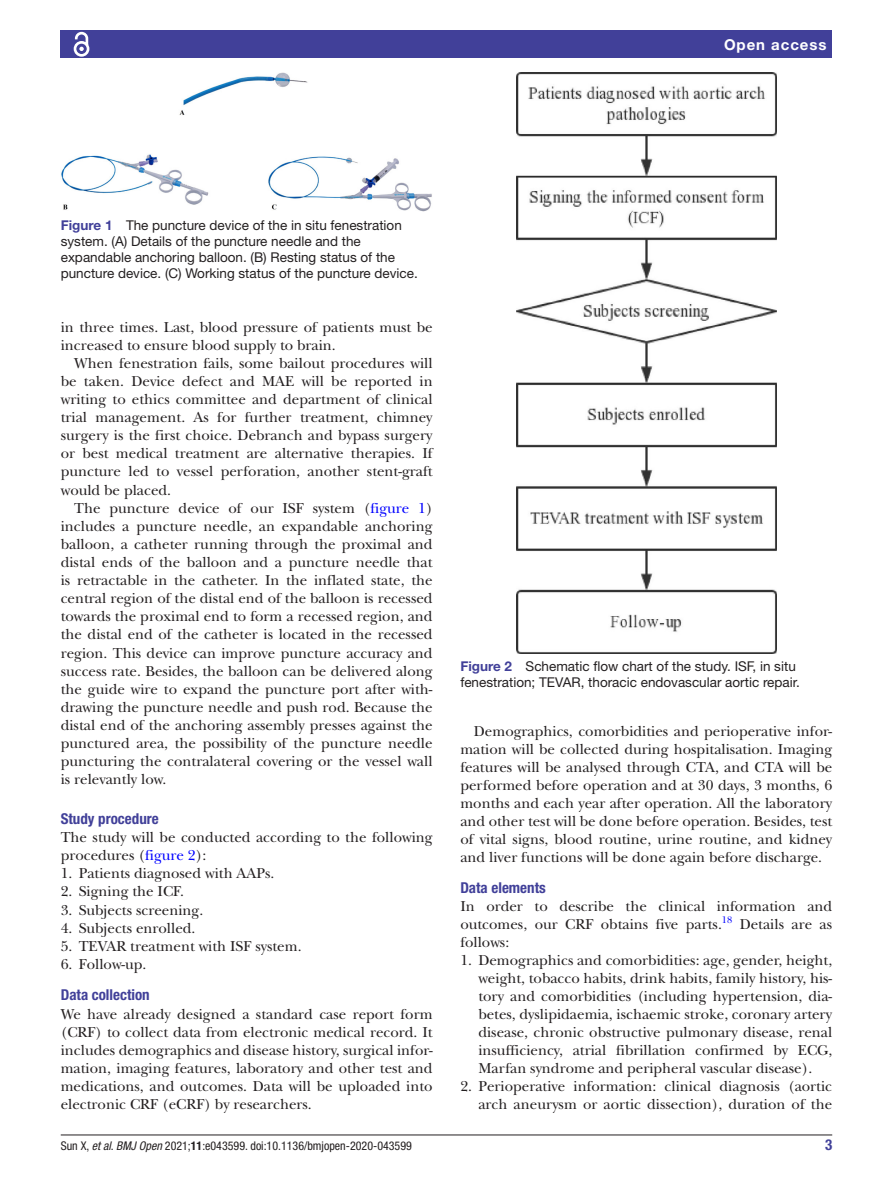
<style>
.page{position:relative;width:893px;height:1191px;background:#fff}
.page>*{position:absolute;margin:0;border:0;box-sizing:border-box;transform-origin:0 0}
.t1{font:15px/18.1px "New Baskerville";color:#231f20;text-align:justify}
.t2{font:700 condensed 15px "Helvetica Neue LT Std";color:#414099}
.t3{font:700 15px "Helvetica Neue LT Std";letter-spacing:.065em;color:#fff}
.t4{font:13.5px/16.2px "Helvetica Neue LT Std";color:#231f20}
.t5{font:condensed 12px "Helvetica Neue LT Std";color:#231f20}
.t6{font:9.9px "New Baskerville";color:#00f}
.s1{font-weight:700;color:#414099}
.s2{color:#00f}
.s3{font-style:italic}
.s4{font-weight:700}
</style>
<div class="page">
<hr style="left:61px;top:1134px;width:771px;height:1px;background:#231f20">
<div style="left:61px;top:31px;width:771px;height:27px;background:#414099"></div>
<svg style="left:73px;top:31px;width:17px;height:26px"></svg>
<img style="left:61px;top:73px;width:371px;height:139px">
<img style="left:516px;top:73px;width:260px;height:580px">
<p class="t3" style="left:724px;top:35px;width:104px">Open access</p>
<p class="t4" style="left:61px;top:216px;width:359px"><span class="s1">Figure 1</span> The puncture device of the in situ fenestration system. (A) Details of the puncture needle and the expandable anchoring balloon. (B) Resting status of the puncture device. (C) Working status of the puncture device.</p>
<p class="t1" style="left:61px;top:318px;width:373px">in three times. Last, blood pressure of patients must be increased to ensure blood supply to brain.</p>
<p class="t1" style="left:61px;top:354px;width:373px;text-indent:14px">When fenestration fails, some bailout procedures will be taken. Device defect and MAE will be reported in writing to ethics committee and department of clinical trial management. As for further treatment, chimney surgery is the first choice. Debranch and bypass surgery or best medical treatment are alternative therapies. If puncture led to vessel perforation, another stent-graft would be placed.</p>
<p class="t1" style="left:61px;top:499px;width:373px;text-indent:14px">The puncture device of our ISF system (<span class="s2">figure 1</span>) includes a puncture needle, an expandable anchoring balloon, a catheter running through the proximal and distal ends of the balloon and a puncture needle that is retractable in the catheter. In the inflated state, the central region of the distal end of the balloon is recessed towards the proximal end to form a recessed region, and the distal end of the catheter is located in the recessed region. This device can improve puncture accuracy and success rate. Besides, the balloon can be delivered along the guide wire to expand the puncture port after with&shy;drawing the puncture needle and push rod. Because the distal end of the anchoring assembly presses against the punctured area, the possibility of the puncture needle puncturing the contralateral covering or the vessel wall is relevantly low.</p>
<p class="t2" style="left:61px;top:809px;width:100px">Study procedure</p>
<p class="t1" style="left:61px;top:828px;width:373px">The study will be conducted according to the following procedures (<span class="s2">figure 2</span>):</p>
<p class="t1" style="left:61px;top:864px;width:215px">1. Patients diagnosed with AAPs.</p>
<p class="t1" style="left:61px;top:882px;width:125px">2. Signing the ICF.</p>
<p class="t1" style="left:61px;top:900px;width:144px">3. Subjects screening.</p>
<p class="t1" style="left:61px;top:918px;width:136px">4. Subjects enrolled.</p>
<p class="t1" style="left:61px;top:937px;width:242px">5. TEVAR treatment with ISF system.</p>
<p class="t1" style="left:61px;top:955px;width:87px">6. Follow-up.</p>
<p class="t2" style="left:61px;top:986px;width:91px">Data collection</p>
<p class="t1" style="left:61px;top:1004px;width:373px">We have already designed a standard case report form (CRF) to collect data from electronic medical record. It includes demographics and disease history, surgical infor&shy;mation, imaging features, laboratory and other test and medications, and outcomes. Data will be uploaded into electronic CRF (eCRF) by researchers.</p>
<p class="t4" style="left:460px;top:658px;width:341px"><span class="s1">Figure 2</span> Schematic flow chart of the study. ISF, in situ fenestration; TEVAR, thoracic endovascular aortic repair.</p>
<p class="t1" style="left:460px;top:722px;width:373px;text-indent:13px">Demographics, comorbidities and perioperative infor&shy;mation will be collected during hospitalisation. Imaging features will be analysed through CTA, and CTA will be performed before operation and at 30 days, 3 months, 6 months and each year after operation. All the laboratory and other test will be done before operation. Besides, test of vital signs, blood routine, urine routine, and kidney and liver functions will be done again before discharge.</p>
<p class="t2" style="left:460px;top:879px;width:87px">Data elements</p>
<p class="t1" style="left:460px;top:897px;width:373px">In order to describe the clinical information and outcomes, our CRF obtains five parts.</p>
<p class="t6" style="left:722px;top:913px;width:12px">18</p>
<p class="t1" style="left:740px;top:915px;width:94px">Details are as</p>
<p class="t1" style="left:460px;top:933px;width:50px">follows:</p>
<p class="t1" style="left:478px;top:951px;width:355px;text-indent:-18px">1. Demographics and comorbidities: age, gender, height, weight, tobacco habits, drink habits, family history, his&shy;tory and comorbidities (including hypertension, dia&shy;betes, dyslipidaemia, ischaemic stroke, coronary artery disease, chronic obstructive pulmonary disease, renal insufficiency, atrial fibrillation confirmed by ECG, Marfan syndrome and peripheral vascular disease).</p>
<p class="t1" style="left:460px;top:1077px;width:373px;text-align:right">2. Perioperative information: clinical diagnosis (aortic arch aneurysm or aortic dissection), duration of the</p>
<p class="t5" style="left:61px;top:1138px;width:353px">Sun X, <span class="s3">et al</span>. <span class="s3">BMJ Open</span> 2021;<span class="s4">11</span>:e043599. doi:10.1136/bmjopen-2020-043599</p>
<p class="t2" style="left:825px;top:1135px;width:9px">3</p>
</div>
